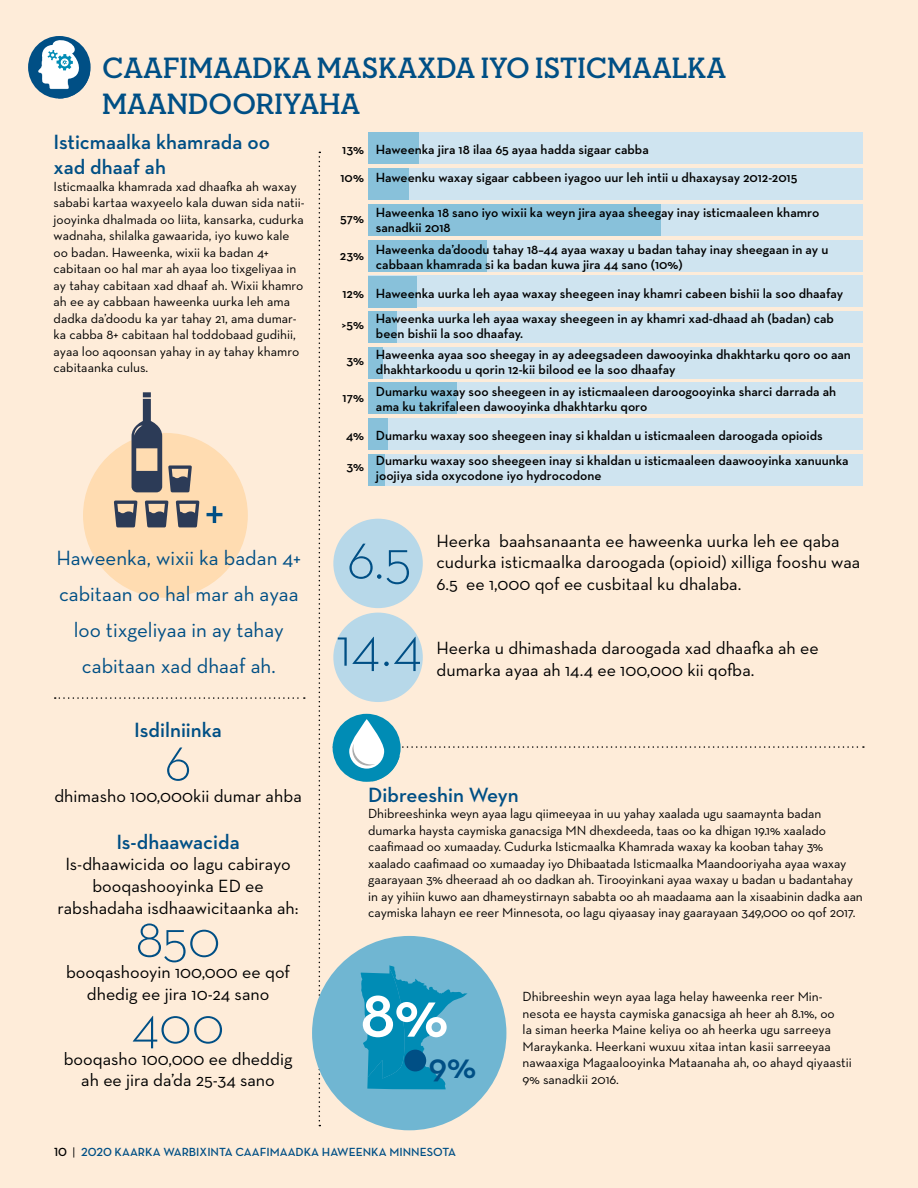
<style>
.page{position:relative;width:918px;height:1188px;background:#feecd9}
.page>*{position:absolute;margin:0;border:0;box-sizing:border-box;transform-origin:0 0}
.t1{font:600 66.6px "Neutraface Text";color:#fff}
.t2{font:300 57px "Neutraface Text";color:#004f85}
.t3{font:300 54px "Neutraface Text";color:#004f85}
.t4{font:54px "Neutraface Text";color:#004f85}
.t5{font:600 36px "Neutraface Text";color:#004f85}
.t6{font:700 30px/36px "Neutraface Slab Display";letter-spacing:.02em;color:#004f85}
.t7{font:21px/36px "Neutraface Text";color:#004f85;text-align:center}
.t8{font:600 21px/25.2px "Neutraface Text";color:#004f85}
.t9{font:18px/21.6px "Neutraface Text";color:#000;text-align:center}
.t10{font:13.5px/16.5px "Neutraface Text";letter-spacing:-.005em;color:#000}
.t11{font:600 13.5px/15px "Neutraface Text";color:#000}
.t12{font:600 12px "Neutraface Text";color:#004f85}
.s1{color:#000}
.s2{font-weight:400;color:#000}
</style>
<div class="page">
<div style="left:28px;top:36px;width:63px;height:63px;background:#004f85;border-radius:50%"></div>
<svg style="left:37px;top:39px;width:53px;height:60px"></svg>
<div style="left:368px;top:454px;width:495px;height:31px;background:#cfe4f0"></div>
<div style="left:368px;top:418px;width:495px;height:32px;background:#cfe4f0"></div>
<div style="left:368px;top:383px;width:495px;height:31px;background:#cfe4f0"></div>
<div style="left:368px;top:347px;width:495px;height:31px;background:#cfe4f0"></div>
<div style="left:368px;top:311px;width:495px;height:32px;background:#cfe4f0"></div>
<div style="left:368px;top:276px;width:495px;height:31px;background:#cfe4f0"></div>
<div style="left:368px;top:240px;width:495px;height:31px;background:#cfe4f0"></div>
<div style="left:368px;top:204px;width:495px;height:32px;background:#cfe4f0"></div>
<div style="left:368px;top:168px;width:495px;height:32px;background:#cfe4f0"></div>
<div style="left:368px;top:133px;width:495px;height:31px;background:#cfe4f0"></div>
<div style="left:368px;top:133px;width:51px;height:31px;background:#88c1da"></div>
<div style="left:368px;top:168px;width:41px;height:32px;background:#88c1da"></div>
<div style="left:368px;top:418px;width:20px;height:32px;background:#88c1da"></div>
<div style="left:368px;top:454px;width:16px;height:31px;background:#88c1da"></div>
<div style="left:368px;top:383px;width:89px;height:31px;background:#88c1da"></div>
<div style="left:368px;top:276px;width:48px;height:31px;background:#88c1da"></div>
<div style="left:368px;top:311px;width:29px;height:32px;background:#88c1da"></div>
<div style="left:368px;top:347px;width:15px;height:31px;background:#88c1da"></div>
<div style="left:368px;top:204px;width:293px;height:32px;background:#88c1da"></div>
<div style="left:368px;top:240px;width:119px;height:31px;background:#88c1da"></div>
<svg style="left:319px;top:152px;width:1px;height:974px"></svg>
<div style="left:83px;top:433px;width:165px;height:165px;background:#ffdcb1;border-radius:50%"></div>
<svg style="left:132px;top:392px;width:30px;height:100px"></svg>
<svg style="left:168px;top:465px;width:24px;height:27px"></svg>
<svg style="left:114px;top:501px;width:23px;height:26px"></svg>
<svg style="left:145px;top:501px;width:23px;height:26px"></svg>
<svg style="left:176px;top:501px;width:23px;height:26px"></svg>
<div style="left:333px;top:519px;width:90px;height:89px;background:#b7d8e9;border-radius:50%"></div>
<div style="left:333px;top:613px;width:90px;height:89px;background:#b7d8e9;border-radius:50%"></div>
<div style="left:333px;top:714px;width:68px;height:68px;background:#008cb5;border-radius:50%"></div>
<svg style="left:333px;top:719px;width:531px;height:63px"></svg>
<svg style="left:55px;top:697px;width:250px;height:2px"></svg>
<div style="left:312px;top:936px;width:194px;height:194px;background:#70b6d2;border-radius:50%"></div>
<svg style="left:361px;top:965px;width:106px;height:124px"></svg>
<div style="left:404px;top:1050px;width:22px;height:21px;background:#004f85;border-radius:50%"></div>
<h2 class="t6" style="left:103px;top:50px;width:625px">CAAFIMAADKA MASKAXDA IYO ISTICMAALKA<br>MAANDOORIYAHA</h2>
<h3 class="t8" style="left:54px;top:129px;width:218px">Isticmaalka khamrada oo xad dhaaf ah</h3>
<p class="t10" style="left:54px;top:178px;width:252px">Isticmaalka khamrada xad dhaafka ah waxay sababi kartaa waxyeelo kala duwan sida natii&shy;jooyinka dhalmada oo liita, kansarka, cudurka wadnaha, shilalka gawaarida, iyo kuwo kale oo badan. Haweenka, wixii ka badan 4+ cabitaan oo hal mar ah ayaa loo tixgeliyaa in ay tahay cabitaan xad dhaaf ah. Wixii khamro ah ee ay cabbaan haweenka uurka leh ama dadka da’doodu ka yar tahay 21, ama dumar&shy;ka cabba 8+ cabitaan hal toddobaad gudihii, ayaa loo aqoonsan yahay in ay tahay khamro cabitaanka culus.</p>
<p class="t4" style="left:204px;top:476px;width:22px">+</p>
<p class="t7" style="left:57px;top:539px;width:246px">Haweenka, wixii ka badan 4+ cabitaan oo hal mar ah ayaa loo tixgeliyaa in ay tahay cabitaan xad dhaaf ah.</p>
<p class="t8" style="left:134px;top:717px;width:89px">Isdilniinka</p>
<p class="t3" style="left:165px;top:728px;width:28px">6</p>
<p class="t9" style="left:54px;top:785px;width:249px">dhimasho 100,000kii dumar ahba</p>
<p class="t8" style="left:116px;top:829px;width:125px">Is-dhaawacida</p>
<p class="t9" style="left:58px;top:853px;width:243px">Is-dhaawicida oo lagu cabirayo booqashooyinka ED ee rabshadaha isdhaawicitaanka ah:</p>
<p class="t3" style="left:136px;top:904px;width:86px">850</p>
<p class="t9" style="left:66px;top:961px;width:226px">booqashooyin 100,000 ee qof dhedig ee jira 10-24 sano</p>
<p class="t3" style="left:132px;top:991px;width:94px">400</p>
<p class="t9" style="left:64px;top:1048px;width:230px">booqasho 100,000 ee dheddig ah ee jira da’da 25-34 sano</p>
<p class="t11" style="left:342px;top:142px;width:308px">13% Haweenka jira 18 ilaa 65 ayaa hadda sigaar cabba</p>
<p class="t11" style="left:341px;top:170px;width:458px">10% Haweenku waxay sigaar cabbeen iyagoo uur leh intii u dhaxaysay 2012-2015</p>
<p class="t11" style="left:376px;top:205px;width:445px;text-indent:-36px">57% Haweenka 18 sano iyo wixii ka weyn jira ayaa sheegay inay isticmaaleen khamro sanadkii 2018</p>
<p class="t11" style="left:376px;top:242px;width:454px;text-indent:-36px">23% Haweenka da’doodu tahay 18–44 ayaa waxay u badan tahay inay sheegaan in ay u cabbaan khamrada si ka badan kuwa jira 44 sano (10%)</p>
<p class="t11" style="left:342px;top:286px;width:502px">12% Haweenka uurka leh ayaa waxay sheegeen inay khamri cabeen bishii la soo dhaafay</p>
<p class="t11" style="left:376px;top:311px;width:460px;text-indent:-34px">&gt;5% Haweenka uurka leh ayaa waxay sheegeen in ay khamri xad-dhaad ah (badan) cab been bishii la soo dhaafay.</p>
<p class="t11" style="left:376px;top:347px;width:477px;text-indent:-30px">3% Haweenka ayaa soo sheegay in ay adeegsadeen dawooyinka dhakhtarku qoro oo aan dhakhtarkoodu u qorin 12-kii bilood ee la soo dhaafay</p>
<p class="t11" style="left:376px;top:384px;width:462px;text-indent:-33px">17% Dumarku waxay soo sheegeen in ay isticmaaleen daroogooyinka sharci darrada ah ama ku takrifaleen dawooyinka dhakhtarku qoro</p>
<p class="t11" style="left:346px;top:428px;width:478px">4% Dumarku waxay soo sheegeen inay si khaldan u isticmaaleen daroogada opioids</p>
<p class="t11" style="left:376px;top:453px;width:474px;text-indent:-30px">3% Dumarku waxay soo sheegeen inay si khaldan u isticmaaleen daawooyinka xanuunka joojiya sida oxycodone iyo hydrocodone</p>
<p class="t2" style="left:347px;top:523px;width:66px">6.5</p>
<p class="t9" style="left:436px;top:529px;width:425px;text-align:left">Heerka baahsanaanta ee haweenka uurka leh ee qaba cudurka isticmaalka daroogada (opioid) xilliga fooshu waa<br>6.5 ee 1,000 qof ee cusbitaal ku dhalaba.</p>
<p class="t2" style="left:336px;top:610px;width:87px">14.4</p>
<p class="t9" style="left:436px;top:637px;width:384px;text-align:left">Heerka u dhimashada daroogada xad dhaafka ah ee dumarka ayaa ah 14.4 ee 100,000 kii qofba.</p>
<p class="t8" style="left:368px;top:782px;width:152px">Dibreeshin Weyn</p>
<p class="t10" style="left:368px;top:805px;width:496px">Dhibreeshinka weyn ayaa lagu qiimeeyaa in uu yahay xaalada ugu saamaynta badan dumarka haysta caymiska ganacsiga MN dhexdeeda, taas oo ka dhigan 19.1% xaalado caafimaad oo xumaaday. Cudurka Isticmaalka Khamrada waxay ka kooban tahay 3% xaalado caafimaad oo xumaaday iyo Dhibaatada Isticmaalka Maandooriyaha ayaa waxay gaarayaan 3% dheeraad ah oo dadkan ah. Tirooyinkani ayaa waxay u badan u badantahay in ay yihiin kuwo aan dhameystirnayn sababta oo ah maadaama aan la xisaabinin dadka aan caymiska lahayn ee reer Minnesota, oo lagu qiyaasay inay gaarayaan 349,000 oo qof 2017.</p>
<p class="t1" style="left:360px;top:972px;width:90px">8%</p>
<p class="t5" style="left:428px;top:1043px;width:49px">9%</p>
<p class="t10" style="left:523px;top:988px;width:331px">Dhibreeshin weyn ayaa laga helay haweenka reer Min&shy;nesota ee haysta caymiska ganacsiga ah heer ah 8.1%, oo<br>la siman heerka Maine keliya oo ah heerka ugu sarreeya Maraykanka. Heerkani wuxuu xitaa intan kasii sarreeyaa nawaaxiga Magaalooyinka Mataanaha ah, oo ahayd qiyaastii 9% sanadkii 2016.</p>
<p class="t12" style="left:54px;top:1145px;width:404px"><span class="s1">10</span> <span class="s2">|</span> 2020 KAARKA WARBIXINTA CAAFIMAADKA HAWEENKA MINNESOTA</p>
</div>
